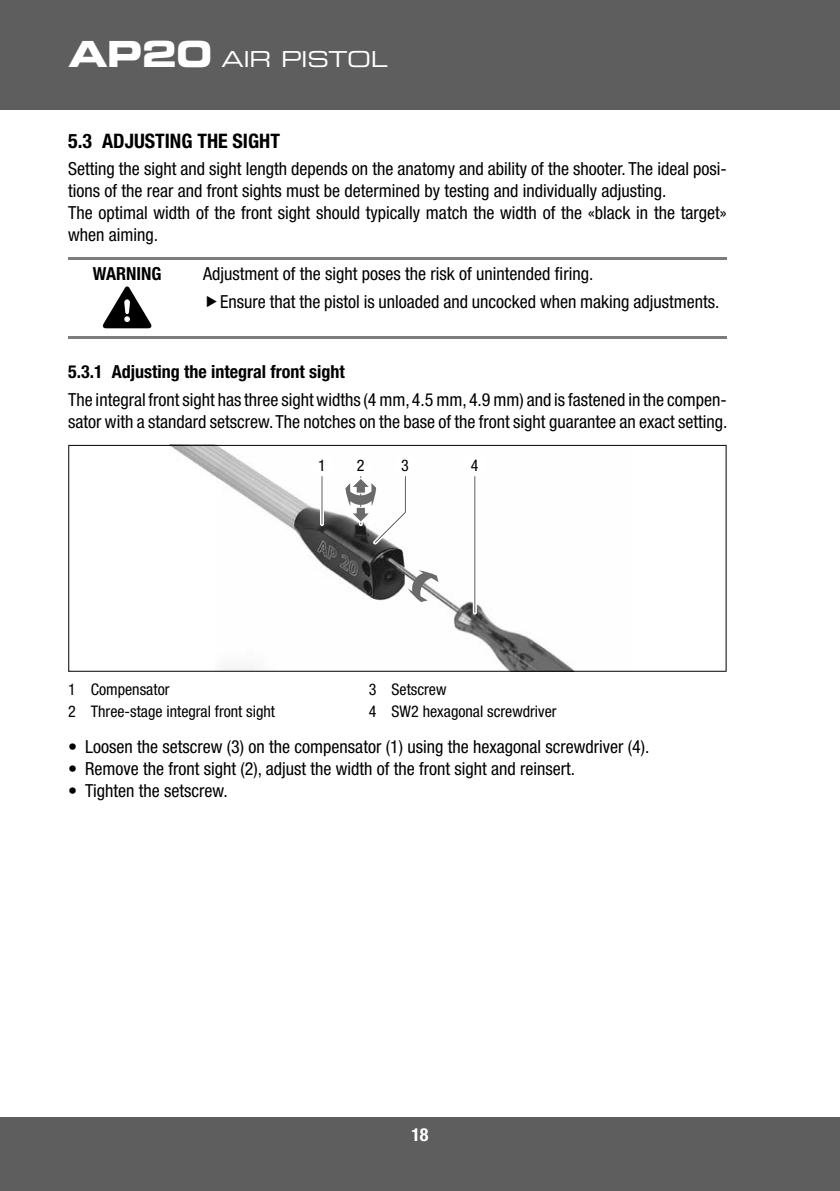
<style>
.page{position:relative;width:840px;height:1191px;background:#fff}
.page>*{position:absolute;margin:0;border:0;box-sizing:border-box;transform-origin:0 0}
.t1{font:22px "Eurostile LT Std Ex 2";letter-spacing:-.02em;color:#fff}
.t2{font:700 condensed 20px "Helvetica Neue LT Pro";color:#000}
.t3{font:condensed 18px/22px "Helvetica Neue LT Pro";color:#000}
.t4{font:700 condensed 18px "Helvetica Neue LT Pro";color:#000}
.t5{font:700 condensed 18px "Helvetica Neue LT Pro";color:#fff}
.t6{font:condensed 16px/22px "Helvetica Neue LT Pro";color:#000}
.t7{font:condensed 16px "Helvetica Neue";color:#000}
.s1{font-family:"Eurostile LT Std Bold Ex 2";font-size:36px}
</style>
<div class="page">
<div style="left:0;top:0;width:839px;height:109px;background:#5e5e5e"></div>
<div style="left:0;top:1117px;width:839px;height:74px;background:#5e5e5e"></div>
<hr style="left:68px;top:258px;width:118px;height:2px;background:#7d7d7d">
<svg style="left:186px;top:258px;width:17px;height:2px"></svg>
<hr style="left:203px;top:258px;width:523px;height:2px;background:#7d7d7d">
<hr style="left:68px;top:337px;width:118px;height:2px;background:#7d7d7d">
<svg style="left:186px;top:337px;width:17px;height:2px"></svg>
<hr style="left:203px;top:337px;width:523px;height:2px;background:#7d7d7d">
<svg style="left:103px;top:286px;width:48px;height:42px"></svg>
<svg style="left:68px;top:445px;width:658px;height:227px"></svg>
<p class="t1" style="left:68px;top:44px;width:320px"><span class="s1">AP20</span> AIR PISTOL</p>
<p class="t2" style="left:68px;top:128px;width:213px">5.3 ADjuSTING THE SIGHT</p>
<p class="t3" style="left:68px;top:158px;width:660px">Setting the sight and sight length depends on the anatomy and ability of the shooter. The ideal posi&shy;tions of the rear and front sights must be determined by testing and individually adjusting.<br>The optimal width of the front sight should typically match the width of the «black in the target» when aiming.</p>
<p class="t4" style="left:93px;top:263px;width:70px">WARNING</p>
<p class="t3" style="left:220px;top:260px;width:500px;line-height:27.6px;text-indent:-17px">Adjustment of the sight poses the risk of unintended firing.<br>Ensure that the pistol is unloaded and uncocked when making adjustments.</p>
<p class="t4" style="left:68px;top:361px;width:278px">5.3.1 Adjusting the integral front sight</p>
<p class="t3" style="left:68px;top:388px;width:660px">The integral front sight has three sight widths (4 mm, 4.5 mm, 4.9 mm) and is fastened in the compen&shy;sator with a standard setscrew. The notches on the base of the front sight guarantee an exact setting.</p>
<p class="t7" style="left:318px;top:456px;width:9px">1</p>
<p class="t7" style="left:356px;top:456px;width:9px">2</p>
<p class="t7" style="left:401px;top:456px;width:9px">3</p>
<p class="t7" style="left:470px;top:456px;width:9px">4</p>
<p class="t6" style="left:68px;top:677px;width:208px">1 Compensator<br>2 Three-stage integral front sight</p>
<p class="t6" style="left:368px;top:677px;width:189px">3 Setscrew<br>4 SW2 hexagonal screwdriver</p>
<p class="t3" style="left:68px;top:735px;width:582px">• Loosen the setscrew (3) on the compensator (1) using the hexagonal screwdriver (4).</p>
<p class="t3" style="left:68px;top:757px;width:508px">• Remove the front sight (2), adjust the width of the front sight and reinsert.</p>
<p class="t3" style="left:68px;top:779px;width:161px">• Tighten the setscrew.</p>
<p class="t5" style="left:411px;top:1124px;width:19px">18</p>
</div>
